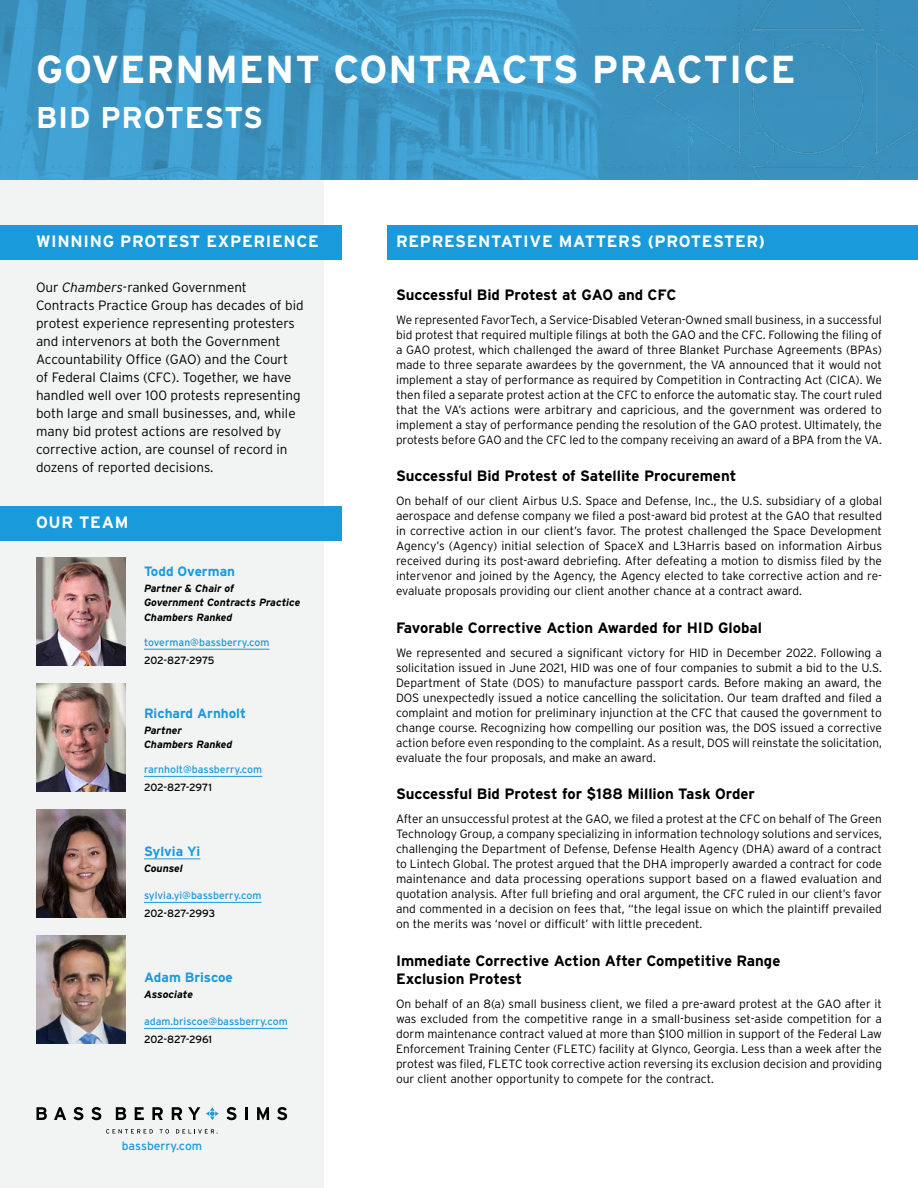
<style>
.page{position:relative;width:918px;height:1188px;background:#fff}
.page>*{position:absolute;margin:0;border:0;box-sizing:border-box;transform-origin:0 0}
.t1{font:700 39px "Interstate";letter-spacing:.025em;color:#fff}
.t2{font:700 30px "Interstate";letter-spacing:.025em;color:#fff}
.t3{font:700 16.5px "Interstate";letter-spacing:.04em;color:#fff}
.t4{font:700 15px/18px "Interstate";color:#000}
.t5{font:300 13.5px/18px "Interstate";color:#000}
.t6{font:700 13.5px "Interstate";color:#199adb}
.t7{font:300 12px/15px "Interstate";color:#000;text-align:justify}
.t8{font:12px "Interstate";color:#199adb}
.t9{font:italic 700 10.5px/13.5px "Interstate";color:#000}
.t10{font:10.5px "Interstate";color:#199adb}
.t11{font:10.5px "Interstate";letter-spacing:-.02em;color:#000}
.s1{font-style:italic}
</style>
<div class="page">
<div style="left:0;top:180px;width:324px;height:1008px;background:#f2f3f3"></div>
<svg style="left:0;top:0;width:918px;height:180px;background:#3c96c3"></svg>
<div style="left:0;top:225px;width:342px;height:35px;background:#199adb"></div>
<div style="left:0;top:506px;width:342px;height:34px;background:#199adb"></div>
<div style="left:387px;top:225px;width:531px;height:35px;background:#199adb"></div>
<hr style="left:144px;top:649px;width:125px;height:1px;background:#199adb">
<img style="left:36px;top:557px;width:89px;height:108px">
<hr style="left:144px;top:776px;width:118px;height:1px;background:#199adb">
<img style="left:36px;top:683px;width:90px;height:109px">
<hr style="left:144px;top:859px;width:56px;height:1px;background:#199adb">
<hr style="left:144px;top:902px;width:117px;height:1px;background:#199adb">
<img style="left:36px;top:809px;width:90px;height:109px">
<hr style="left:144px;top:1028px;width:144px;height:1px;background:#199adb">
<img style="left:36px;top:935px;width:90px;height:109px">
<svg style="left:37px;top:1107px;width:10px;height:13px"></svg>
<svg style="left:54px;top:1107px;width:12px;height:13px"></svg>
<svg style="left:73px;top:1107px;width:10px;height:13px"></svg>
<svg style="left:91px;top:1107px;width:10px;height:13px"></svg>
<svg style="left:116px;top:1107px;width:10px;height:13px"></svg>
<svg style="left:135px;top:1107px;width:9px;height:13px"></svg>
<svg style="left:152px;top:1107px;width:11px;height:13px"></svg>
<svg style="left:172px;top:1107px;width:10px;height:13px"></svg>
<svg style="left:188px;top:1107px;width:12px;height:13px"></svg>
<svg style="left:226px;top:1107px;width:10px;height:13px"></svg>
<svg style="left:245px;top:1107px;width:2px;height:13px"></svg>
<svg style="left:257px;top:1107px;width:12px;height:13px"></svg>
<svg style="left:277px;top:1107px;width:10px;height:13px"></svg>
<svg style="left:206px;top:1107px;width:13px;height:13px"></svg>
<svg style="left:106px;top:1129px;width:47px;height:5px"></svg>
<svg style="left:160px;top:1129px;width:9px;height:5px"></svg>
<svg style="left:176px;top:1129px;width:42px;height:5px"></svg>
<h1 class="t1" style="left:36px;top:48px;width:761px">GOVERNMENT CONTRACTS PRACTICE</h1>
<h2 class="t2" style="left:36px;top:101px;width:229px">BID PROTESTS</h2>
<h3 class="t3" style="left:36px;top:232px;width:284px">WINNING PROTEST EXPERIENCE</h3>
<p class="t5" style="left:36px;top:278px;width:269px">Our <span class="s1">Chambers</span>-ranked Government Contracts Practice Group has decades of bid protest experience representing protesters and intervenors at both the Government Accountability Office (GAO) and the Court of Federal Claims (CFC). Together, we have handled well over 100 protests representing both large and small businesses, and, while many bid protest actions are resolved by corrective action, are counsel of record in dozens of reported decisions.</p>
<h3 class="t3" style="left:36px;top:513px;width:94px">OUR TEAM</h3>
<p class="t6" style="left:144px;top:563px;width:93px">Todd Overman</p>
<p class="t9" style="left:144px;top:582px;width:158px">Partner &amp; Chair of<br>Government Contracts Practice</p>
<p class="t9" style="left:144px;top:610px;width:90px">Chambers Ranked</p>
<p class="t10" style="left:144px;top:637px;width:127px">toverman@bassberry.com</p>
<p class="t11" style="left:144px;top:655px;width:72px">202-827-2975</p>
<p class="t6" style="left:144px;top:706px;width:104px">Richard Arnholt</p>
<p class="t9" style="left:144px;top:724px;width:90px">Partner<br>Chambers Ranked</p>
<p class="t10" style="left:144px;top:764px;width:120px">rarnholt@bassberry.com</p>
<p class="t11" style="left:144px;top:782px;width:69px">202-827-2971</p>
<p class="t6" style="left:144px;top:844px;width:58px">Sylvia Yi</p>
<p class="t9" style="left:144px;top:862px;width:40px">Counsel</p>
<p class="t10" style="left:144px;top:890px;width:119px">sylvia.yi@bassberry.com</p>
<p class="t11" style="left:144px;top:908px;width:73px">202-827-2993</p>
<p class="t6" style="left:144px;top:970px;width:90px">Adam Briscoe</p>
<p class="t9" style="left:144px;top:988px;width:50px">Associate</p>
<p class="t10" style="left:144px;top:1016px;width:145px">adam.briscoe@bassberry.com</p>
<p class="t11" style="left:144px;top:1034px;width:70px">202-827-2961</p>
<p class="t8" style="left:122px;top:1139px;width:82px">bassberry.com</p>
<h3 class="t3" style="left:396px;top:232px;width:371px">REPRESENTATIVE MATTERS (PROTESTER)</h3>
<p class="t4" style="left:396px;top:285px;width:282px">Successful Bid Protest at GAO and CFC</p>
<p class="t7" style="left:396px;top:312px;width:488px">We represented FavorTech, a Service-Disabled Veteran-Owned small business, in a successful bid protest that required multiple filings at both the GAO and the CFC. Following the filing of a GAO protest, which challenged the award of three Blanket Purchase Agreements (BPAs) made to three separate awardees by the government, the VA announced that it would not implement a stay of performance as required by Competition in Contracting Act (CICA). We then filed a separate protest action at the CFC to enforce the automatic stay. The court ruled that the VA’s actions were arbitrary and capricious, and the government was ordered to implement a stay of performance pending the resolution of the GAO protest. Ultimately, the protests before GAO and the CFC led to the company receiving an award of a BPA from the VA.</p>
<p class="t4" style="left:396px;top:467px;width:342px">Successful Bid Protest of Satellite Procurement</p>
<p class="t7" style="left:396px;top:493px;width:488px">On behalf of our client Airbus U.S. Space and Defense, Inc., the U.S. subsidiary of a global aerospace and defense company we filed a post-award bid protest at the GAO that resulted in corrective action in our client’s favor. The protest challenged the Space Development Agency’s (Agency) initial selection of SpaceX and L3Harris based on information Airbus received during its post-award debriefing. After defeating a motion to dismiss filed by the intervenor and joined by the Agency, the Agency elected to take corrective action and re&shy;evaluate proposals providing our client another chance at a contract award.</p>
<p class="t4" style="left:396px;top:618px;width:367px">Favorable Corrective Action Awarded for HID Global</p>
<p class="t7" style="left:396px;top:645px;width:488px">We represented and secured a significant victory for HID in December 2022. Following a solicitation issued in June 2021, HID was one of four companies to submit a bid to the U.S.<br>Department of State (DOS) to manufacture passport cards. Before making an award, the DOS unexpectedly issued a notice cancelling the solicitation. Our team drafted and filed a complaint and motion for preliminary injunction at the CFC that caused the government to change course. Recognizing how compelling our position was, the DOS issued a corrective action before even responding to the complaint. As a result, DOS will reinstate the solicitation, evaluate the four proposals, and make an award.</p>
<p class="t4" style="left:396px;top:785px;width:360px">Successful Bid Protest for $188 Million Task Order</p>
<p class="t7" style="left:396px;top:811px;width:488px">After an unsuccessful protest at the GAO, we filed a protest at the CFC on behalf of The Green Technology Group, a company specializing in information technology solutions and services, challenging the Department of Defense, Defense Health Agency (DHA) award of a contract to Lintech Global. The protest argued that the DHA improperly awarded a contract for code maintenance and data processing operations support based on a flawed evaluation and quotation analysis. After full briefing and oral argument, the CFC ruled in our client’s favor and commented in a decision on fees that, “the legal issue on which the plaintiff prevailed on the merits was ‘novel or difficult’ with little precedent.</p>
<p class="t4" style="left:396px;top:951px;width:386px">Immediate Corrective Action After Competitive Range<br>Exclusion Protest</p>
<p class="t7" style="left:396px;top:996px;width:488px">On behalf of an 8(a) small business client, we filed a pre-award protest at the GAO after it was excluded from the competitive range in a small-business set-aside competition for a dorm maintenance contract valued at more than $100 million in support of the Federal Law Enforcement Training Center (FLETC) facility at Glynco, Georgia. Less than a week after the protest was filed, FLETC took corrective action reversing its exclusion decision and providing our client another opportunity to compete for the contract.</p>
</div>
